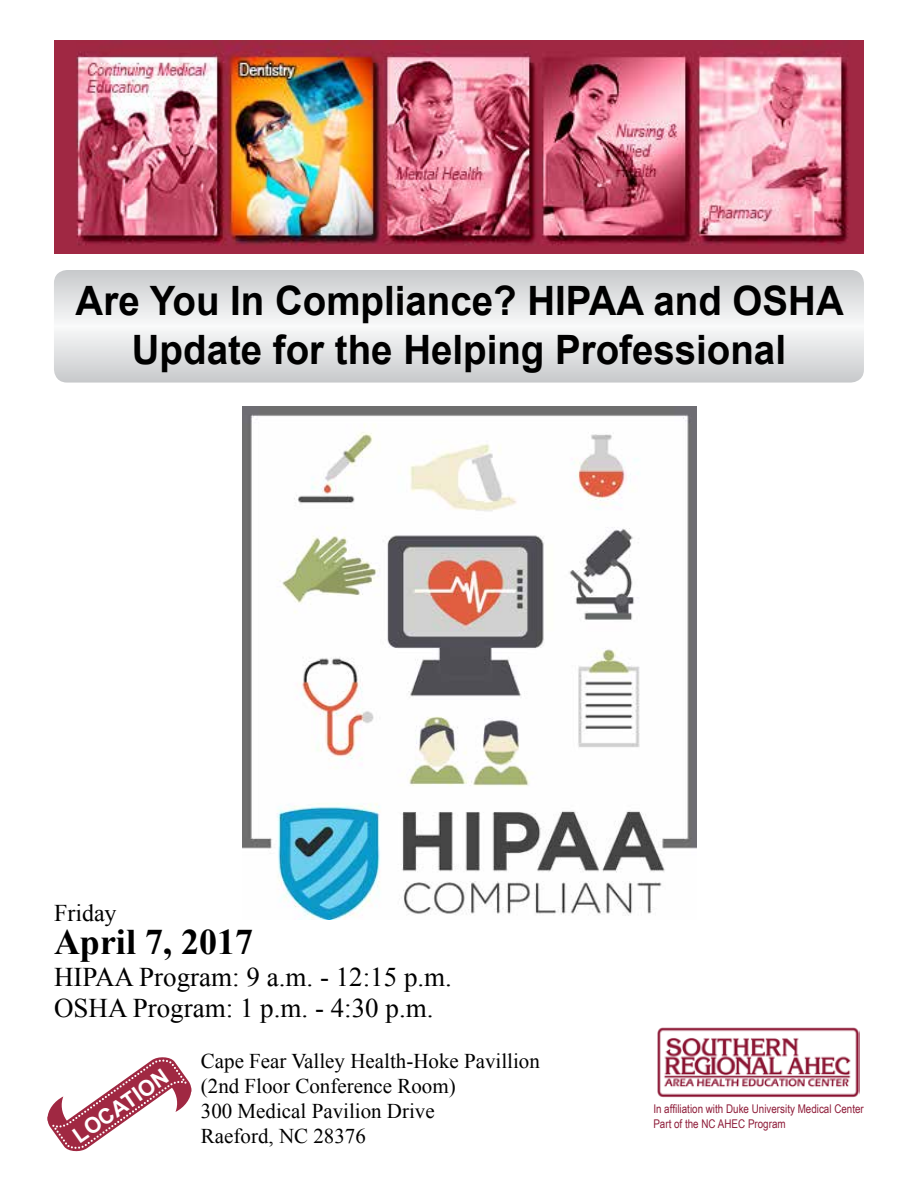
<style>
.page{position:relative;width:918px;height:1188px;background:#fff}
.page>*{position:absolute;margin:0;border:0;box-sizing:border-box;transform-origin:0 0}
.t1{font:700 40.5px/48.6px "Arial";color:#000;text-align:center;scale:.95 1}
.t2{font:700 36px "Times New Roman";color:#000}
.t3{font:27px/31.5px "Times New Roman";color:#000}
.t4{font:24px "Times New Roman";color:#000}
.t5{font:700 21.6px "Arial";color:#fff}
.t6{font:21px/25.2px "Times New Roman";color:#000}
.t7{font:12px/14.4px "Arial Narrow";color:#8e1b38}
</style>
<div class="page">
<img style="left:54px;top:40px;width:810px;height:213px">
<img style="left:657px;top:1027px;width:203px;height:70px">
<svg style="left:47px;top:1057px;width:145px;height:95px"></svg>
<img style="left:243px;top:406px;width:454px;height:513px">
<svg style="left:54px;top:270px;width:810px;height:113px"></svg>
<h1 class="t1" style="left:76px;top:278px;width:810px">Are You In Compliance? HIPAA and OSHA<br>Update for the Helping Professional</h1>
<p class="t4" style="left:54px;top:897px;width:64px">Friday</p>
<h2 class="t2" style="left:54px;top:917px;width:201px">April 7, 2017</h2>
<p class="t3" style="left:54px;top:960px;width:400px">HIPAA Program: 9 a.m. - 12:15 p.m.<br>OSHA Program: 1 p.m. - 4:30 p.m.</p>
<p class="t5" style="left:67px;top:1126px;width:113px;rotate:-35deg">LOCATION</p>
<p class="t6" style="left:201px;top:1048px;width:341px">Cape Fear Valley Health-Hoke Pavillion (2nd Floor Conference Room)<br>300 Medical Pavilion Drive<br>Raeford, NC 28376</p>
<p class="t7" style="left:653px;top:1101px;width:212px">In affiliation with Duke University Medical Center<br>Part of the NC AHEC Program</p>
</div>
